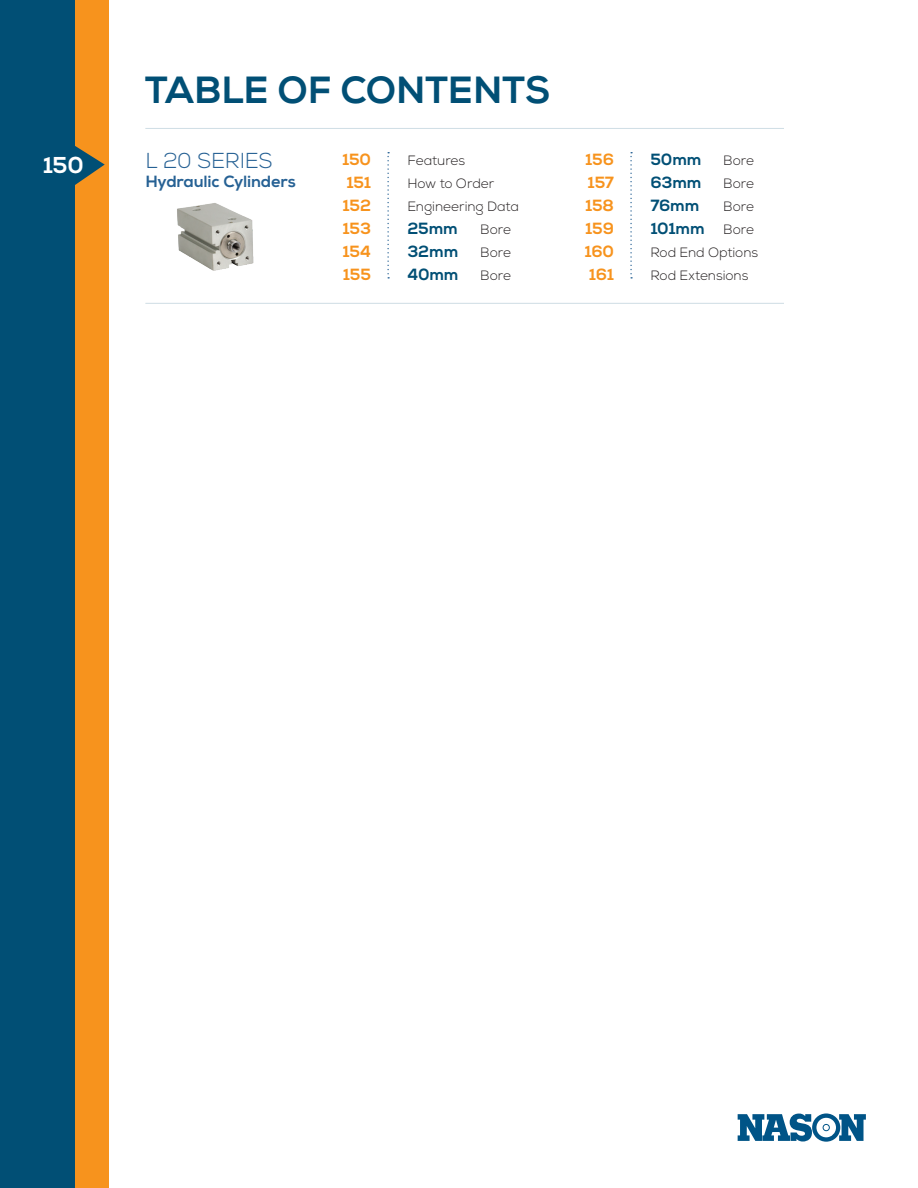
<style>
.page{position:relative;width:918px;height:1188px;background:#fff}
.page>*{position:absolute;margin:0;border:0;box-sizing:border-box;transform-origin:0 0}
.t1{font:800 37.8px "Nexa";letter-spacing:-.005em;color:#014f75}
.t2{font:800 22.95px "Nexa";color:#fff}
.t3{font:300 21.6px "Nexa";letter-spacing:-.015em;color:#266194}
.t4{font:800 16.2px "Nexa";letter-spacing:-.01em;color:#f7931d}
.t5{font:800 16.2px "Nexa";letter-spacing:-.005em;color:#014f75}
.t6{font:800 16.2px "Nexa";letter-spacing:-.01em;color:#266194}
.t7{font:300 13.5px "Nexa";color:#231f20}
.s1{font-family:"Times";font-weight:400;font-size:18.9px;color:#fff}
.s2{font-weight:300;font-size:13.5px;color:#231f20}
</style>
<div class="page">
<div style="left:74px;top:0;width:34px;height:1188px;background:#f7931d"></div>
<div style="left:0;top:0;width:74px;height:1188px;background:#014f75"></div>
<svg style="left:738px;top:1113px;width:128px;height:29px"></svg>
<div style="left:823px;top:1124px;width:7px;height:7px;border:1px solid #005487;border-radius:50%"></div>
<img style="left:177px;top:203px;width:77px;height:68px">
<svg style="left:387px;top:152px;width:2px;height:127px"></svg>
<svg style="left:74px;top:139px;width:31px;height:53px"></svg>
<svg style="left:630px;top:152px;width:2px;height:127px"></svg>
<hr style="left:145px;top:128px;width:639px;height:1px;background:#014f75">
<hr style="left:145px;top:303px;width:639px;height:1px;background:#014f75">
<p class="t1" style="left:145px;top:67px;width:407px">TABLE OF CONTENTS</p>
<p class="t3" style="left:146px;top:148px;width:143px">L 20 SERIES <span class="s1">4</span></p>
<p class="t6" style="left:145px;top:172px;width:152px">Hydraulic Cylinders</p>
<p class="t2" style="left:43px;top:151px;width:42px">150</p>
<p class="t4" style="left:585px;top:150px;width:30px">156</p>
<p class="t5" style="left:650px;top:150px;width:53px">50mm</p>
<p class="t7" style="left:723px;top:153px;width:32px">Bore</p>
<p class="t4" style="left:588px;top:173px;width:28px">157</p>
<p class="t5" style="left:650px;top:173px;width:52px">63mm</p>
<p class="t7" style="left:723px;top:176px;width:32px">Bore</p>
<p class="t4" style="left:585px;top:196px;width:31px">158</p>
<p class="t5" style="left:650px;top:196px;width:50px">76mm</p>
<p class="t7" style="left:723px;top:199px;width:32px">Bore</p>
<p class="t4" style="left:585px;top:219px;width:30px">159</p>
<p class="t5" style="left:650px;top:219px;width:105px">101mm <span class="s2">Bore</span></p>
<p class="t4" style="left:584px;top:242px;width:31px">160</p>
<p class="t7" style="left:650px;top:245px;width:109px">Rod End Options</p>
<p class="t4" style="left:589px;top:265px;width:27px">161</p>
<p class="t7" style="left:650px;top:268px;width:100px">Rod Extensions</p>
<p class="t4" style="left:342px;top:150px;width:31px">150</p>
<p class="t7" style="left:407px;top:153px;width:59px">Features</p>
<p class="t4" style="left:346px;top:173px;width:26px">151</p>
<p class="t7" style="left:407px;top:176px;width:88px">How to Order</p>
<p class="t4" style="left:343px;top:196px;width:30px">152</p>
<p class="t7" style="left:407px;top:199px;width:113px">Engineering Data</p>
<p class="t4" style="left:343px;top:219px;width:30px">153</p>
<p class="t5" style="left:407px;top:219px;width:52px">25mm</p>
<p class="t7" style="left:480px;top:222px;width:32px">Bore</p>
<p class="t4" style="left:343px;top:242px;width:30px">154</p>
<p class="t5" style="left:407px;top:242px;width:52px">32mm</p>
<p class="t7" style="left:480px;top:245px;width:32px">Bore</p>
<p class="t4" style="left:343px;top:265px;width:30px">155</p>
<p class="t5" style="left:407px;top:265px;width:53px">40mm</p>
<p class="t7" style="left:480px;top:268px;width:32px">Bore</p>
</div>
